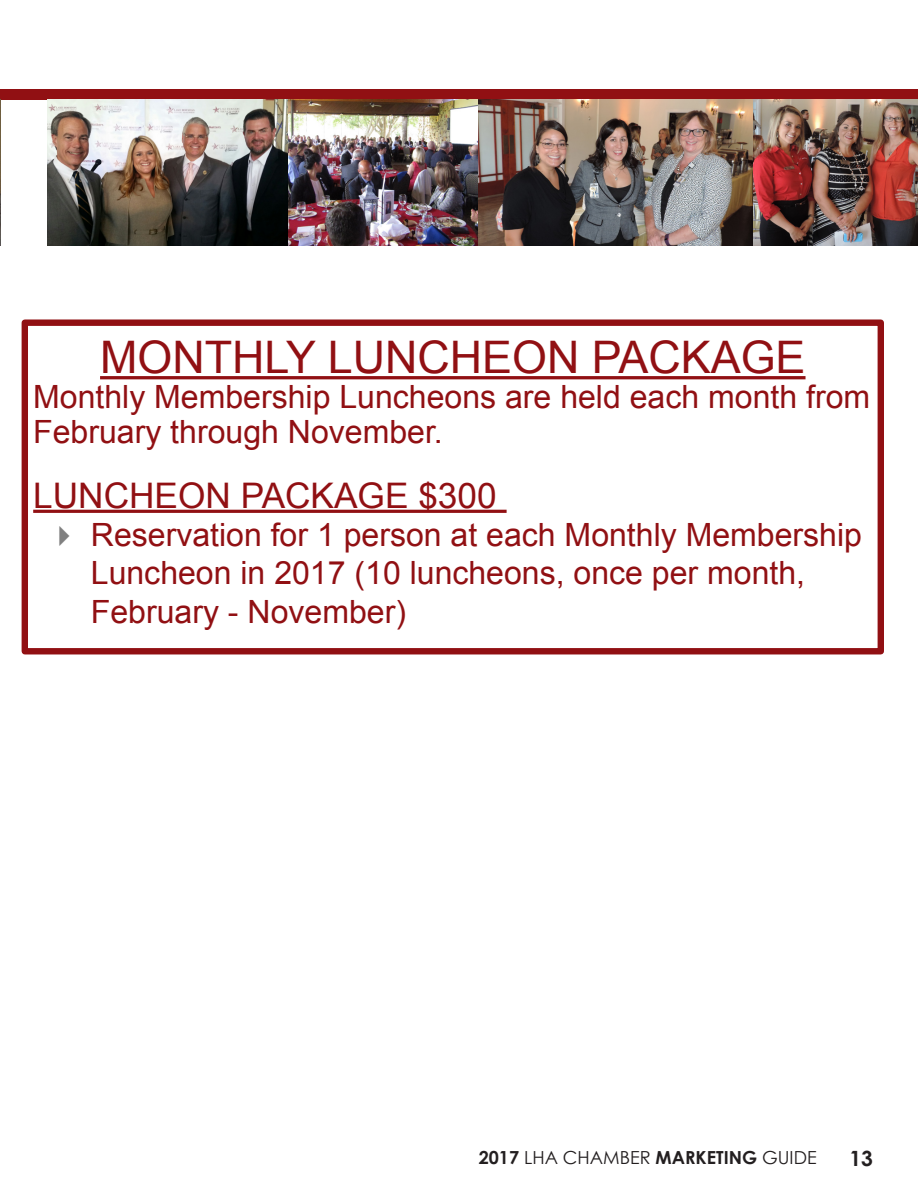
<style>
.page{position:relative;width:918px;height:1188px;background:#fff}
.page>*{position:absolute;margin:0;border:0;box-sizing:border-box;transform-origin:0 0}
.event_header{font:44.85px "Arial";color:#911013}
.event_header-2{font:35.25px "Arial";color:#911013}
.event_header-3{font:32.1px/38.4px "Arial";color:#911013}
.t1{font:700 21px "Century Gothic";color:#231f20}
.t2{font:18px "Century Gothic";color:#231f20}
.s1{font-weight:700}
</style>
<div class="page">
<div style="left:1px;top:89px;width:917px;height:11px;background:#911013"></div>
<img style="left:0;top:100px;width:1px;height:146px">
<img style="left:48px;top:100px;width:430px;height:146px">
<img style="left:478px;top:100px;width:440px;height:146px">
<hr style="left:100px;top:376px;width:706px;height:3px;background:#911013">
<hr style="left:33px;top:510px;width:474px;height:3px;background:#911013">
<div style="left:22px;top:319px;width:862px;height:335px;border:6px solid #911013"></div>
<p class="event_header" style="left:100px;top:328px;width:707px">MONTHLY LUNCHEON PACKAGE</p>
<p class="event_header-3" style="left:33px;top:380px;width:839px;line-height:35.2px">Monthly Membership Luncheons are held each month from<br>February through November.</p>
<p class="event_header-2" style="left:33px;top:472px;width:465px">LUNCHEON PACKAGE $300</p>
<p class="event_header-3" style="left:91px;top:516px;width:773px">Reservation for 1 person at each Monthly Membership<br>Luncheon in 2017 (10 luncheons, once per month,<br>February - November)</p>
<p class="t2" style="left:479px;top:1145px;width:339px"><span class="s1">2017</span> LHA CHAMBER <span class="s1">MARKETING</span> GUIDE</p>
<p class="t1" style="left:849px;top:1143px;width:25px">13</p>
</div>
